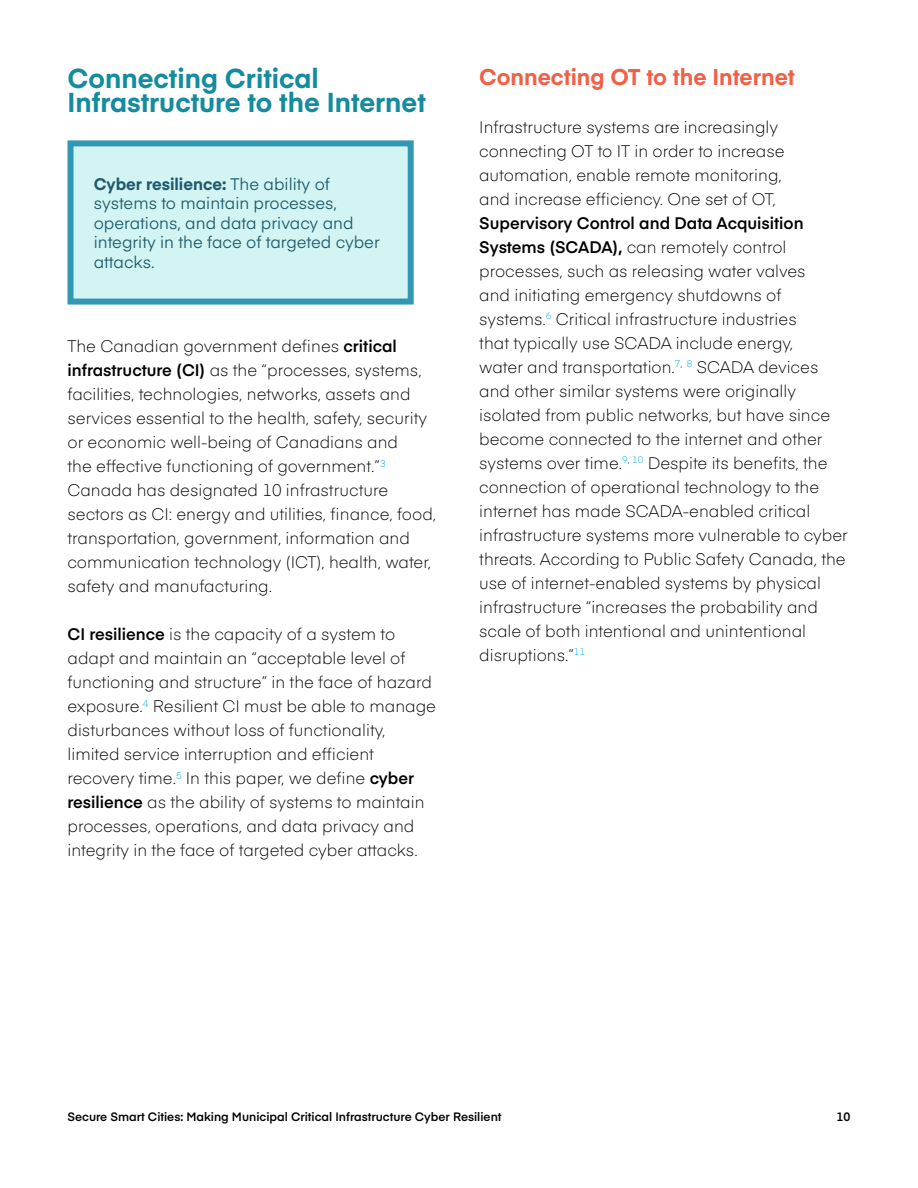
<style>
.page{position:relative;width:918px;height:1188px;background:#fff}
.page>*{position:absolute;margin:0;border:0;box-sizing:border-box;transform-origin:0 0}
.Heading{font:700 27px/24px "Eina 03";color:#148c9e}
.Subheading{font:700 22.5px "Eina 03";color:#f15f46}
.Body_Text{font:300 16.5px/24px "Eina 03";color:#000}
.Body_Text-2{font:16.5px/19.5px "Eina 03";color:#1f596b}
.t1{font:600 12px "Eina 03";color:#000}
.s1{font-weight:700}
.s2{font-weight:600}
</style>
<div class="page">
<div style="left:70px;top:143px;width:341px;height:159px;background:#d2f4f2"></div>
<div style="left:68px;top:140px;width:346px;height:165px;border:6px solid #3197b4"></div>
<p class="Heading" style="left:68px;top:65px;width:360px">Connecting Critical<br>Infrastructure to the Internet</p>
<p class="Body_Text-2" style="left:94px;top:173px;width:288px"><span class="s1">Cyber resilience:</span> The ability of systems to maintain processes, operations, and data privacy and integrity in the face of targeted cyber attacks.</p>
<p class="Body_Text" style="left:68px;top:333px;width:370px">The Canadian government defines <span class="s2">critical infrastructure (CI)</span> as the “processes, systems, facilities, technologies, networks, assets and services essential to the health, safety, security or economic well-being of Canadians and<br>the effective functioning of government.”<sup>3<br></sup>Canada has designated 10 infrastructure sectors as CI: energy and utilities, finance, food, transportation, government, information and communication technology (ICT), health, water, safety and manufacturing.</p>
<p class="Body_Text" style="left:68px;top:621px;width:370px"><span class="s2">CI resilience</span> is the capacity of a system to adapt and maintain an “acceptable level of functioning and structure” in the face of hazard exposure.<sup>4</sup> Resilient CI must be able to manage disturbances without loss of functionality, limited service interruption and efficient recovery time.<sup>5</sup> In this paper, we define <span class="s2">cyber resilience</span> as the ability of systems to maintain processes, operations, and data privacy and integrity in the face of targeted cyber attacks.</p>
<p class="Subheading" style="left:479px;top:60px;width:317px">Connecting OT to the Internet</p>
<p class="Body_Text" style="left:479px;top:114px;width:370px">Infrastructure systems are increasingly connecting OT to IT in order to increase automation, enable remote monitoring,<br>and increase efficiency. One set of OT, <span class="s2">Supervisory Control and Data Acquisition Systems (SCADA),</span> can remotely control processes, such as releasing water valves<br>and initiating emergency shutdowns of systems.<sup>6</sup> Critical infrastructure industries<br>that typically use SCADA include energy,<br>water and transportation.<sup>7</sup><sup>,</sup> <sup>8</sup> SCADA devices and other similar systems were originally isolated from public networks, but have since become connected to the internet and other systems over time.<sup>9</sup><sup>,</sup> <sup>10</sup> Despite its benefits, the connection of operational technology to the internet has made SCADA-enabled critical infrastructure systems more vulnerable to cyber threats. According to Public Safety Canada, the use of internet-enabled systems by physical infrastructure “increases the probability and scale of both intentional and unintentional disruptions.”<sup>11</sup></p>
<p class="t1" style="left:68px;top:1107px;width:436px">Secure Smart Cities: Making Municipal Critical Infrastructure Cyber Resilient</p>
<p class="t1" style="left:837px;top:1107px;width:15px">10</p>
</div>
